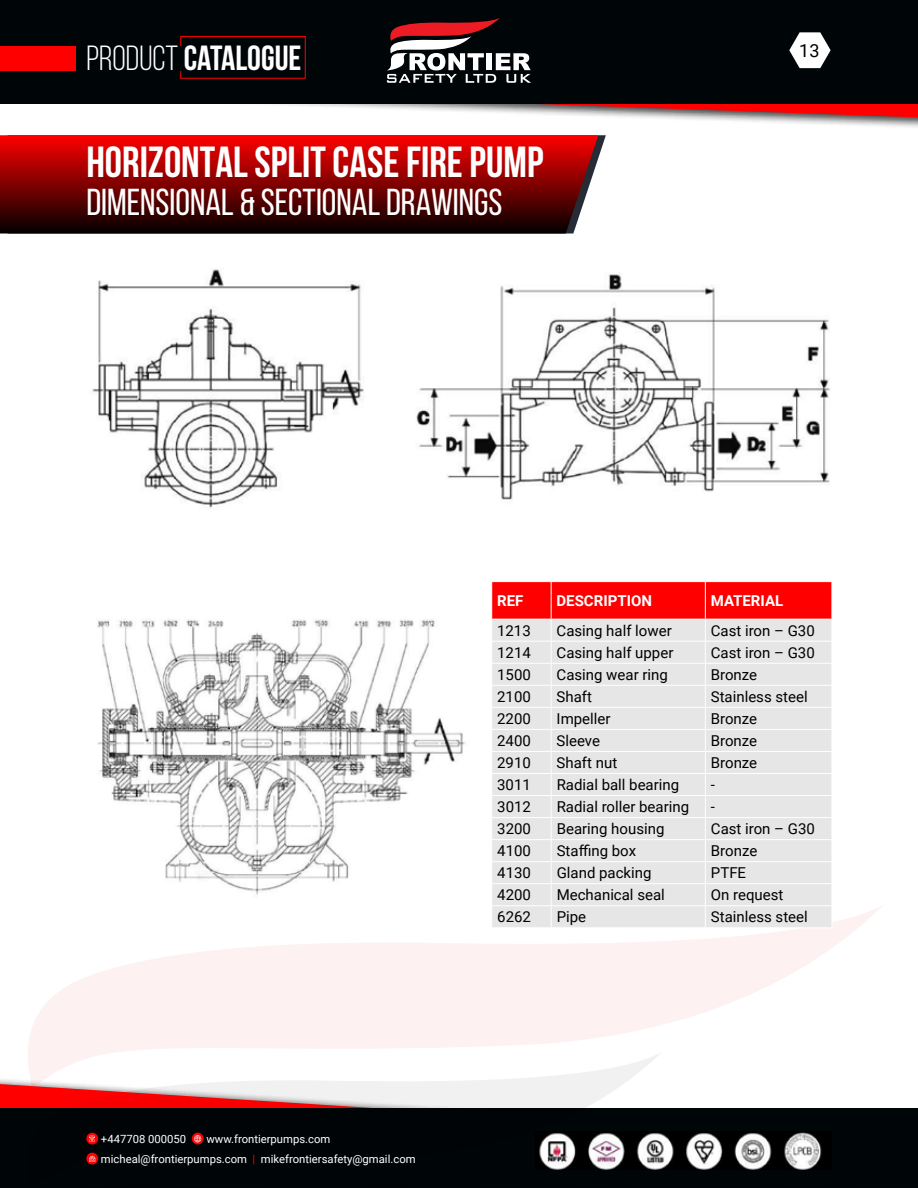
<style>
.page{position:relative;width:918px;height:1188px;background:#fff}
.page>*{position:absolute;margin:0;border:0;box-sizing:border-box;transform-origin:0 0}
.t1{font:700 43.5px "Bebas Neue";color:#fff}
.t2{font:37.5px "Bebas Neue";color:#fff}
.t3{font:700 34.95px "Bebas Neue";color:#fff}
.t4{font:18px "Roboto";color:#000}
.t5{font:15px "Roboto";color:#000}
.t6{font:700 15px "Roboto";color:#fff}
.t7{font:11.25px/20px "Roboto";color:#fff}
.s1{font-weight:400}
.s2{color:#f00}
</style>
<div class="page">
<div style="left:0;top:0;width:918px;height:129px;background:#000;opacity:.75"></div>
<svg style="left:0;top:104px;width:918px;height:14px"></svg>
<svg style="left:0;top:1084px;width:21px;height:24px"></svg>
<div style="left:0;top:1108px;width:918px;height:80px;background:#000508"></div>
<div style="left:0;top:0;width:918px;height:104px;background:#000508"></div>
<svg style="left:18px;top:906px;width:864px;height:182px;fill:#fdf1f2"></svg>
<svg style="left:21px;top:1052px;width:642px;height:118px"></svg>
<hr style="left:779px;top:1187px;width:43px;height:1px;background:#000">
<svg style="left:86px;top:1133px;width:12px;height:11px"></svg>
<svg style="left:192px;top:1133px;width:12px;height:11px"></svg>
<svg style="left:86px;top:1153px;width:12px;height:11px"></svg>
<svg style="left:387px;top:18px;width:144px;height:65px"></svg>
<svg style="left:194px;top:1135px;width:7px;height:7px"></svg>
<svg style="left:89px;top:1136px;width:6px;height:6px"></svg>
<svg style="left:89px;top:1156px;width:6px;height:6px"></svg>
<svg style="left:789px;top:32px;width:42px;height:36px"></svg>
<div style="left:0;top:46px;width:76px;height:24px;background:#f00"></div>
<img style="left:534px;top:1132px;width:288px;height:37px">
<svg style="left:180px;top:36px;width:126px;height:43px"></svg>
<hr style="left:179px;top:46px;width:4px;height:24px;background:#000508">
<svg style="left:491px;top:582px;width:342px;height:345px;background:#e9cfcf"></svg>
<hr style="left:491px;top:927px;width:60px;height:1px;background:#fff">
<hr style="left:551px;top:927px;width:154px;height:1px;background:#fff">
<hr style="left:705px;top:927px;width:127px;height:1px;background:#fff">
<img style="left:92px;top:269px;width:272px;height:239px">
<img style="left:416px;top:274px;width:414px;height:226px">
<img style="left:86px;top:619px;width:382px;height:292px">
<svg style="left:0;top:135px;width:598px;height:99px;background:#810505"></svg>
<h3 class="t3" style="left:86px;top:39px;width:217px"><span class="s1">PRODUCT</span> CATALOGUE</h3>
<h1 class="t1" style="left:86px;top:138px;width:459px">HORIZONTAL SPLIT CASE FIRE PUMP</h1>
<h2 class="t2" style="left:86px;top:182px;width:418px">DIMENSIONAL &amp; SECTIONAL DRAWINGS</h2>
<p class="t4" style="left:799px;top:38px;width:22px">13</p>
<p class="t6" style="left:497px;top:590px;width:28px">REF</p>
<p class="t6" style="left:557px;top:590px;width:97px">DESCRIPTION</p>
<p class="t6" style="left:711px;top:590px;width:74px">MATERIAL</p>
<p class="t5" style="left:497px;top:620px;width:35px">1213</p>
<p class="t5" style="left:557px;top:620px;width:117px">Casing half lower</p>
<p class="t5" style="left:711px;top:620px;width:106px">Cast iron – G30</p>
<p class="t5" style="left:497px;top:642px;width:35px">1214</p>
<p class="t5" style="left:557px;top:642px;width:118px">Casing half upper</p>
<p class="t5" style="left:711px;top:642px;width:106px">Cast iron – G30</p>
<p class="t5" style="left:497px;top:664px;width:35px">1500</p>
<p class="t5" style="left:557px;top:664px;width:113px">Casing wear ring</p>
<p class="t5" style="left:711px;top:664px;width:48px">Bronze</p>
<p class="t5" style="left:497px;top:686px;width:35px">2100</p>
<p class="t5" style="left:557px;top:686px;width:37px">Shaft</p>
<p class="t5" style="left:711px;top:686px;width:98px">Stainless steel</p>
<p class="t5" style="left:497px;top:708px;width:35px">2200</p>
<p class="t5" style="left:557px;top:708px;width:55px">Impeller</p>
<p class="t5" style="left:711px;top:708px;width:48px">Bronze</p>
<p class="t5" style="left:497px;top:730px;width:35px">2400</p>
<p class="t5" style="left:557px;top:730px;width:45px">Sleeve</p>
<p class="t5" style="left:711px;top:730px;width:48px">Bronze</p>
<p class="t5" style="left:497px;top:752px;width:35px">2910</p>
<p class="t5" style="left:557px;top:752px;width:62px">Shaft nut</p>
<p class="t5" style="left:711px;top:752px;width:48px">Bronze</p>
<p class="t5" style="left:497px;top:774px;width:35px">3011</p>
<p class="t5" style="left:557px;top:774px;width:124px">Radial ball bearing</p>
<p class="t5" style="left:711px;top:774px;width:6px">-</p>
<p class="t5" style="left:497px;top:796px;width:35px">3012</p>
<p class="t5" style="left:557px;top:796px;width:134px">Radial roller bearing</p>
<p class="t5" style="left:711px;top:796px;width:6px">-</p>
<p class="t5" style="left:497px;top:818px;width:35px">3200</p>
<p class="t5" style="left:557px;top:818px;width:109px">Bearing housing</p>
<p class="t5" style="left:711px;top:818px;width:106px">Cast iron – G30</p>
<p class="t5" style="left:497px;top:840px;width:35px">4100</p>
<p class="t5" style="left:557px;top:840px;width:81px">Staffing box</p>
<p class="t5" style="left:711px;top:840px;width:48px">Bronze</p>
<p class="t5" style="left:497px;top:862px;width:35px">4130</p>
<p class="t5" style="left:557px;top:862px;width:96px">Gland packing</p>
<p class="t5" style="left:711px;top:862px;width:37px">PTFE</p>
<p class="t5" style="left:497px;top:885px;width:35px">4200</p>
<p class="t5" style="left:557px;top:885px;width:110px">Mechanical seal</p>
<p class="t5" style="left:711px;top:885px;width:74px">On request</p>
<p class="t5" style="left:497px;top:907px;width:35px">6262</p>
<p class="t5" style="left:557px;top:907px;width:31px">Pipe</p>
<p class="t5" style="left:711px;top:907px;width:98px">Stainless steel</p>
<p class="t7" style="left:101px;top:1129px;width:316px;text-indent:105px">www.frontierpumps.com micheal@frontierpumps.com <span class="s2">|</span> mikefrontiersafety@gmail.com</p>
<p class="t7" style="left:101px;top:1129px;width:87px">+447708 000050</p>
</div>
